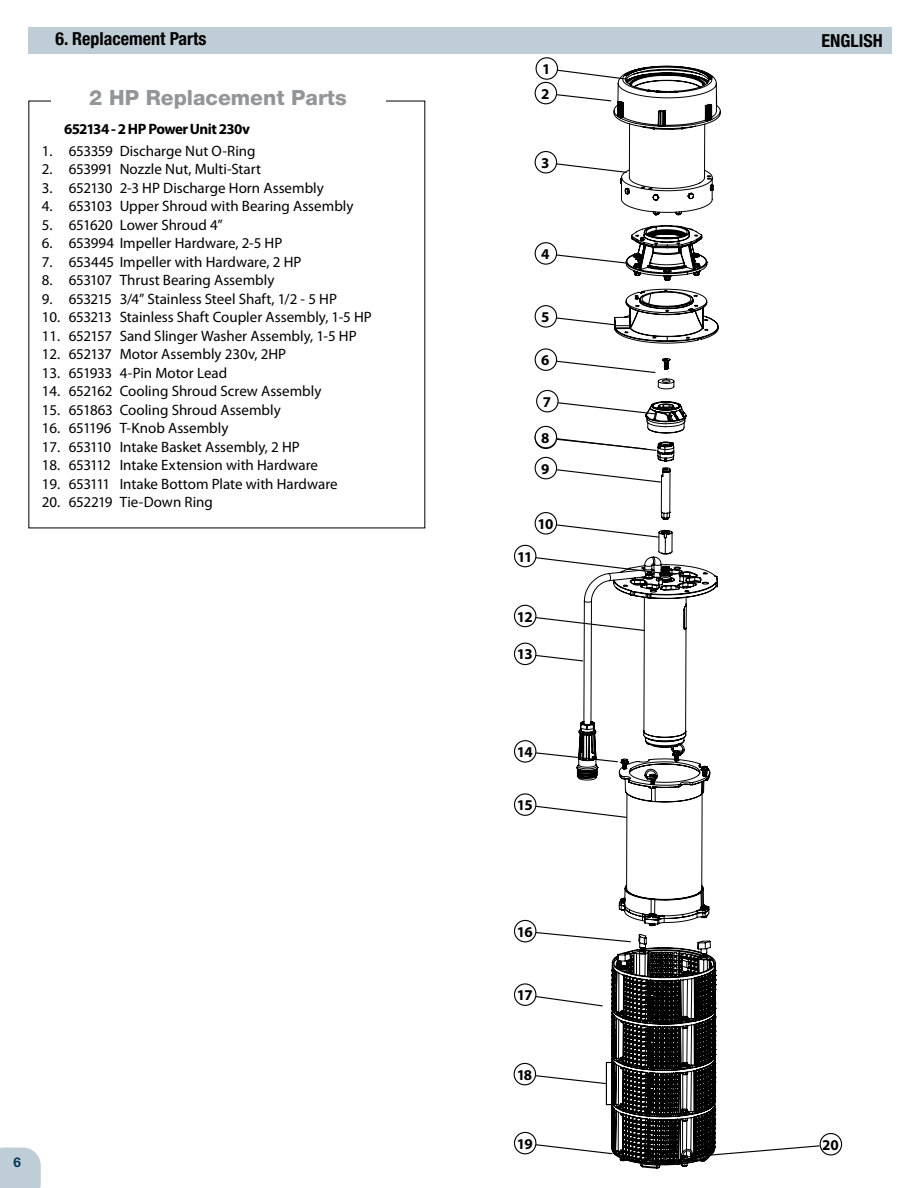
<style>
.page{position:relative;width:918px;height:1188px;background:#fff}
.page>*{position:absolute;margin:0;border:0;box-sizing:border-box;transform-origin:0 0}
.t1{font:800 21px "Helvetica Neue LT Pro";color:#939598}
.t2{font:700 condensed 18px "Helvetica Neue LT Pro";color:#000}
.t3{font:15px "Myriad Pro";color:#000}
.t4{font:700 15px/24.6px "Myriad Pro";letter-spacing:-.045em;color:#000}
.t5{font:700 13.5px "Helvetica Neue LT Pro";color:#003a5d}
</style>
<div class="page">
<div style="left:28px;top:27px;width:864px;height:27px;background:#bfced6"></div>
<svg style="left:576px;top:66px;width:145px;height:1103px"></svg>
<svg style="left:550px;top:68px;width:83px;height:13px"></svg>
<div style="left:536px;top:58px;width:22px;height:21px;background:#fff;border-radius:50%"></div>
<div style="left:536px;top:57px;width:22px;height:23px;border:1px solid #000;border-radius:50%"></div>
<svg style="left:553px;top:92px;width:59px;height:10px"></svg>
<div style="left:535px;top:82px;width:22px;height:22px;background:#fff;border-radius:50%"></div>
<div style="left:535px;top:82px;width:22px;height:22px;border:1px solid #000;border-radius:50%"></div>
<svg style="left:551px;top:161px;width:77px;height:13px"></svg>
<div style="left:535px;top:152px;width:22px;height:21px;background:#fff;border-radius:50%"></div>
<div style="left:535px;top:151px;width:22px;height:23px;border:1px solid #000;border-radius:50%"></div>
<svg style="left:551px;top:253px;width:77px;height:11px"></svg>
<div style="left:535px;top:243px;width:22px;height:21px;background:#fff;border-radius:50%"></div>
<div style="left:535px;top:242px;width:22px;height:23px;border:1px solid #000;border-radius:50%"></div>
<svg style="left:552px;top:316px;width:64px;height:10px"></svg>
<div style="left:535px;top:306px;width:22px;height:21px;background:#fff;border-radius:50%"></div>
<div style="left:535px;top:305px;width:22px;height:23px;border:1px solid #000;border-radius:50%"></div>
<svg style="left:549px;top:359px;width:108px;height:15px"></svg>
<div style="left:535px;top:349px;width:22px;height:21px;background:#fff;border-radius:50%"></div>
<div style="left:535px;top:348px;width:22px;height:23px;border:1px solid #000;border-radius:50%"></div>
<div style="left:535px;top:426px;width:22px;height:23px;border:1px solid #000;border-radius:50%"></div>
<svg style="left:545px;top:436px;width:113px;height:16px"></svg>
<div style="left:535px;top:426px;width:22px;height:22px;background:#fff;border-radius:50%"></div>
<div style="left:535px;top:426px;width:22px;height:22px;border:1px solid #000;border-radius:50%"></div>
<svg style="left:545px;top:467px;width:117px;height:16px"></svg>
<div style="left:535px;top:457px;width:22px;height:22px;background:#fff;border-radius:50%"></div>
<div style="left:535px;top:457px;width:22px;height:22px;border:1px solid #000;border-radius:50%"></div>
<svg style="left:551px;top:522px;width:109px;height:16px"></svg>
<div style="left:535px;top:513px;width:22px;height:21px;background:#fff;border-radius:50%"></div>
<div style="left:535px;top:512px;width:22px;height:23px;border:1px solid #000;border-radius:50%"></div>
<svg style="left:524px;top:555px;width:146px;height:20px"></svg>
<div style="left:514px;top:545px;width:22px;height:22px;background:#fff;border-radius:50%"></div>
<div style="left:514px;top:545px;width:22px;height:22px;border:1px solid #000;border-radius:50%"></div>
<svg style="left:524px;top:615px;width:122px;height:17px"></svg>
<div style="left:514px;top:605px;width:22px;height:22px;background:#fff;border-radius:50%"></div>
<div style="left:514px;top:605px;width:22px;height:22px;border:1px solid #000;border-radius:50%"></div>
<svg style="left:533px;top:653px;width:51px;height:9px"></svg>
<div style="left:514px;top:643px;width:22px;height:22px;background:#fff;border-radius:50%"></div>
<div style="left:514px;top:643px;width:22px;height:22px;border:1px solid #000;border-radius:50%"></div>
<svg style="left:528px;top:751px;width:91px;height:12px"></svg>
<div style="left:514px;top:741px;width:22px;height:21px;background:#fff;border-radius:50%"></div>
<div style="left:514px;top:740px;width:22px;height:23px;border:1px solid #000;border-radius:50%"></div>
<svg style="left:528px;top:804px;width:100px;height:15px"></svg>
<div style="left:514px;top:794px;width:22px;height:21px;background:#fff;border-radius:50%"></div>
<div style="left:514px;top:793px;width:22px;height:23px;border:1px solid #000;border-radius:50%"></div>
<svg style="left:525px;top:930px;width:107px;height:13px"></svg>
<div style="left:514px;top:920px;width:22px;height:22px;background:#fff;border-radius:50%"></div>
<div style="left:514px;top:920px;width:22px;height:22px;border:1px solid #000;border-radius:50%"></div>
<svg style="left:525px;top:1142px;width:89px;height:13px"></svg>
<div style="left:514px;top:1132px;width:22px;height:22px;background:#fff;border-radius:50%"></div>
<div style="left:514px;top:1132px;width:22px;height:22px;border:1px solid #000;border-radius:50%"></div>
<svg style="left:528px;top:994px;width:76px;height:13px"></svg>
<div style="left:514px;top:984px;width:22px;height:21px;background:#fff;border-radius:50%"></div>
<div style="left:514px;top:983px;width:22px;height:23px;border:1px solid #000;border-radius:50%"></div>
<svg style="left:696px;top:1145px;width:125px;height:12px"></svg>
<div style="left:820px;top:1133px;width:22px;height:23px;border:1px solid #000;border-radius:50%"></div>
<svg style="left:528px;top:1073px;width:78px;height:12px"></svg>
<div style="left:514px;top:1063px;width:22px;height:22px;background:#fff;border-radius:50%"></div>
<div style="left:514px;top:1063px;width:22px;height:22px;border:1px solid #000;border-radius:50%"></div>
<div style="left:606px;top:1062px;width:10px;height:43px;border:1px solid #000"></div>
<svg style="left:547px;top:400px;width:111px;height:15px"></svg>
<div style="left:537px;top:390px;width:21px;height:22px;background:#fff;border-radius:50%"></div>
<div style="left:536px;top:390px;width:23px;height:22px;border:1px solid #000;border-radius:50%"></div>
<div style="left:0;top:1148px;width:41px;height:40px;background:#bfced6"></div>
<p class="t2" style="left:56px;top:28px;width:153px">6. Replacement Parts</p>
<p class="t2" style="left:822px;top:30px;width:63px">ENGLISH</p>
<h1 class="t1" style="left:89px;top:85px;width:259px">2 HP Replacement Parts</h1>
<p class="t4" style="left:64px;top:116px;width:187px">652134 - 2 HP Power Unit 230v</p>
<p class="t3" style="left:42px;top:141px;width:215px">1. 653359 Discharge Nut O-Ring</p>
<p class="t3" style="left:42px;top:160px;width:221px">2. 653991 Nozzle Nut, Multi-Start</p>
<p class="t3" style="left:42px;top:178px;width:284px">3. 652130 2-3 HP Discharge Horn Assembly</p>
<p class="t3" style="left:42px;top:197px;width:313px">4. 653103 Upper Shroud with Bearing Assembly</p>
<p class="t3" style="left:42px;top:215px;width:183px">5. 651620 Lower Shroud 4”</p>
<p class="t3" style="left:42px;top:234px;width:242px">6. 653994 Impeller Hardware, 2-5 HP</p>
<p class="t3" style="left:42px;top:252px;width:261px">7. 653445 Impeller with Hardware, 2 HP</p>
<p class="t3" style="left:42px;top:271px;width:234px">8. 653107 Thrust Bearing Assembly</p>
<p class="t3" style="left:42px;top:289px;width:297px">9. 653215 3/4” Stainless Steel Shaft, 1/2 - 5 HP</p>
<p class="t3" style="left:42px;top:308px;width:332px">10. 653213 Stainless Shaft Coupler Assembly, 1-5 HP</p>
<p class="t3" style="left:42px;top:326px;width:317px">11. 652157 Sand Slinger Washer Assembly, 1-5 HP</p>
<p class="t3" style="left:42px;top:345px;width:246px">12. 652137 Motor Assembly 230v, 2HP</p>
<p class="t3" style="left:42px;top:363px;width:187px">13. 651933 4-Pin Motor Lead</p>
<p class="t3" style="left:42px;top:382px;width:281px">14. 652162 Cooling Shroud Screw Assembly</p>
<p class="t3" style="left:42px;top:400px;width:241px">15. 651863 Cooling Shroud Assembly</p>
<p class="t3" style="left:42px;top:419px;width:188px">16. 651196 T-Knob Assembly</p>
<p class="t3" style="left:42px;top:437px;width:260px">17. 653110 Intake Basket Assembly, 2 HP</p>
<p class="t3" style="left:42px;top:456px;width:278px">18. 653112 Intake Extension with Hardware</p>
<p class="t3" style="left:42px;top:475px;width:298px">19. 653111 Intake Bottom Plate with Hardware</p>
<p class="t3" style="left:42px;top:493px;width:173px">20. 652219 Tie-Down Ring</p>
<p class="t4" style="left:541px;top:56px;width:11px">1<br>2</p>
<p class="t4" style="left:541px;top:150px;width:10px">3</p>
<p class="t4" style="left:541px;top:241px;width:10px">4</p>
<p class="t4" style="left:541px;top:304px;width:10px">5</p>
<p class="t4" style="left:541px;top:347px;width:10px">6</p>
<p class="t4" style="left:543px;top:389px;width:10px">7</p>
<p class="t4" style="left:541px;top:422px;width:10px;line-height:30.8px">78<br>9</p>
<p class="t4" style="left:537px;top:511px;width:18px">10</p>
<p class="t4" style="left:517px;top:544px;width:17px">11</p>
<p class="t4" style="left:517px;top:604px;width:17px">12</p>
<p class="t4" style="left:517px;top:642px;width:17px">13</p>
<p class="t4" style="left:517px;top:739px;width:17px">14</p>
<p class="t4" style="left:517px;top:792px;width:17px">15</p>
<p class="t5" style="left:14px;top:1154px;width:9px">6</p>
<p class="t4" style="left:517px;top:919px;width:18px">16</p>
<p class="t4" style="left:517px;top:982px;width:17px">17</p>
<p class="t4" style="left:517px;top:1062px;width:17px">18</p>
<p class="t4" style="left:517px;top:1131px;width:17px">19</p>
<p class="t4" style="left:822px;top:1132px;width:18px">20</p>
</div>
